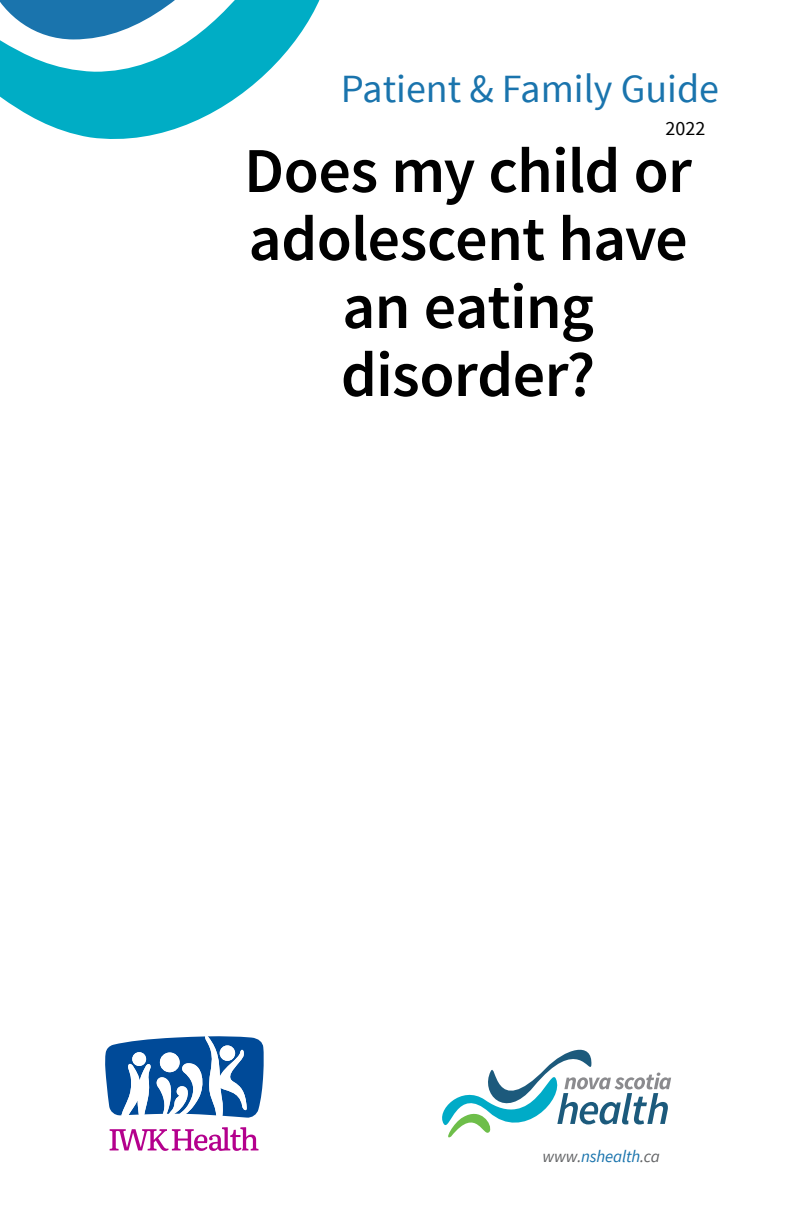
<style>
.page{position:relative;width:792px;height:1224px;background:#fff}
.page>*{position:absolute;margin:0;border:0;box-sizing:border-box;transform-origin:0 0}
.Pamphlet_Title{font:600 64px/68px "Source Sans Pro";letter-spacing:-.01em;color:#000;text-align:center}
.t1{font:40px "Source Sans Pro";color:#1a74ad}
.page{font:20px "Source Sans Pro";color:#000}
.t2{font:italic 17px "Source Sans Pro";letter-spacing:-.01em;color:#1a74ad}
.s1{color:#636466}
</style>
<div class="page">
<svg style="left:105px;top:1036px;width:159px;height:82px"></svg>
<svg style="left:110px;top:1127px;width:148px;height:24px"></svg>
<svg style="left:0;top:0;width:320px;height:139px"></svg>
<svg style="left:442px;top:1050px;width:229px;height:87px"></svg>
<p class="t1" style="left:341px;top:64px;width:380px">Patient &amp; Family Guide</p>
<p class="page" style="left:666px;top:115px;width:41px">2022</p>
<p class="Pamphlet_Title" style="left:244px;top:138px;width:449px">Does my child or adolescent have an eating</p>
<p class="Pamphlet_Title" style="left:341px;top:342px;width:256px">disorder?</p>
<p class="t2" style="left:542px;top:1146px;width:119px"><span class="s1">www.</span>nshealth<span class="s1">.ca</span></p>
</div>
